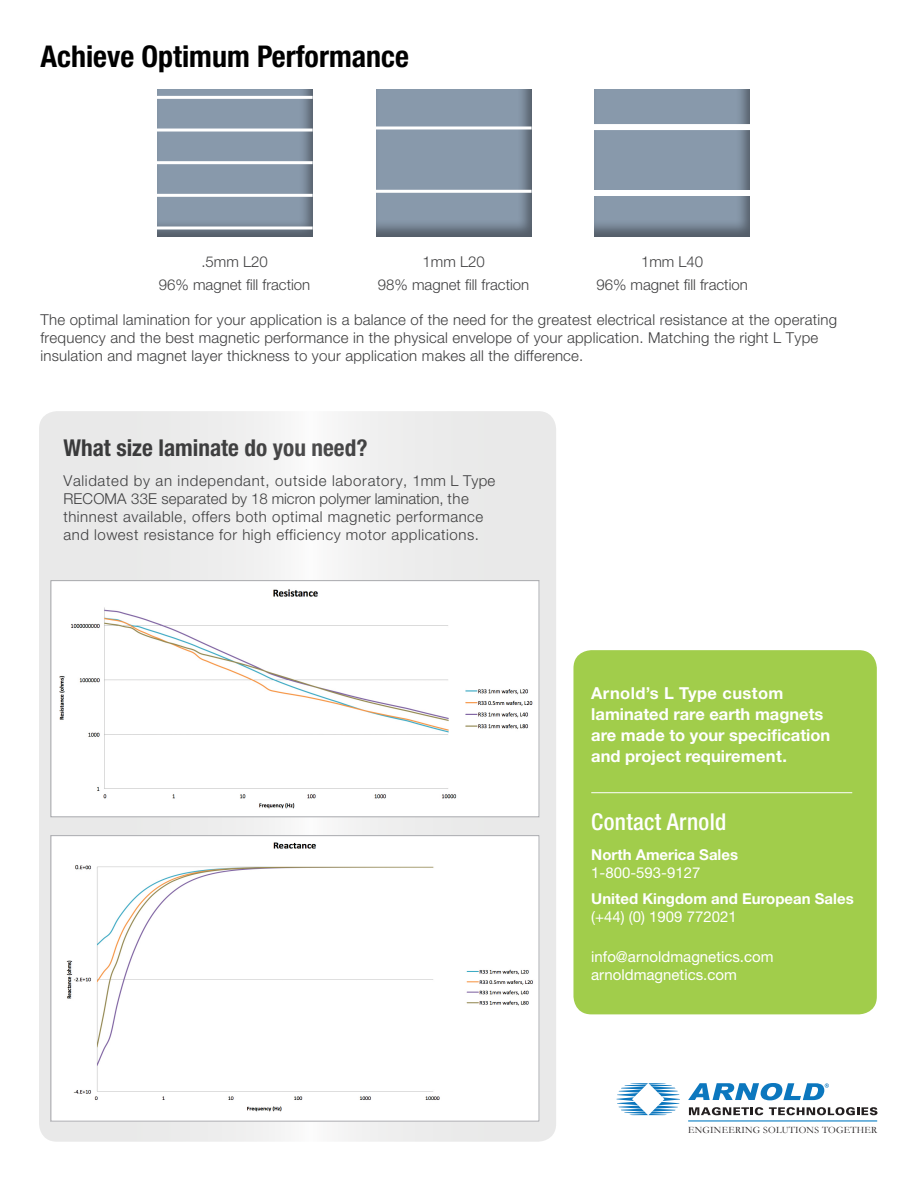
<style>
.page{position:relative;width:918px;height:1188px;background:#fff}
.page>*{position:absolute;margin:0;border:0;box-sizing:border-box;transform-origin:0 0}
.Heading_Level_1{font:700 condensed 30px "Helvetica Neue LT Std";color:#000}
.Heading_Level_1-2{font:700 condensed 23.25px "Helvetica Neue LT Std";color:#404041}
.Heading_Level_1-3{font:500 condensed 23.25px "Helvetica Neue LT Std";letter-spacing:.015em;color:#fff}
.Heading_Level_1-4{font:700 16.5px/21px "Helvetica Neue LT Std";color:#fff}
.Subtitle_-_Italic{font:300 15px/18px "Helvetica Neue LT Std";letter-spacing:.015em;color:#3e3e3f}
.Subtitle_-_Italic-2{font:300 15px/18px "Helvetica Neue LT Std";letter-spacing:.035em;color:#3e3e3f}
.Heading_Level_1-5{font:300 15px "Helvetica Neue LT Std";color:#404041}
.Heading_Level_1-6{font:700 15px/18px "Helvetica Neue LT Std";color:#fff}
.Heading_Level_1-7{font:15px/18px "Helvetica Neue LT Std";color:#fff}
.Heading_Level_1-8{font:9.75px "Garamond";letter-spacing:.025em;color:#231f20}
.s1{font-weight:400}
</style>
<div class="page">
<div style="left:573px;top:650px;width:304px;height:364px;background:#a1cd4b;border-radius:18px"></div>
<svg style="left:688px;top:1083px;width:141px;height:17px"></svg>
<svg style="left:689px;top:1107px;width:74px;height:8px"></svg>
<svg style="left:769px;top:1107px;width:109px;height:8px"></svg>
<hr style="left:688px;top:1120px;width:189px;height:1px;background:#0079c2">
<svg style="left:616px;top:1083px;width:64px;height:32px"></svg>
<svg style="left:39px;top:411px;width:517px;height:731px"></svg>
<img style="left:53px;top:582px;width:484px;height:233px">
<div style="left:51px;top:580px;width:488px;height:237px;border:1px solid #a8a9ad"></div>
<img style="left:53px;top:837px;width:484px;height:282px">
<div style="left:51px;top:835px;width:488px;height:286px;border:1px solid #a8a9ad"></div>
<div style="left:592px;top:88px;width:159px;height:150px;background:#231f20;opacity:.45"></div>
<div style="left:374px;top:88px;width:158px;height:150px;background:#231f20;opacity:.45"></div>
<div style="left:156px;top:88px;width:158px;height:150px;background:#231f20;opacity:.45"></div>
<hr style="left:156px;top:129px;width:157px;height:3px;background:#fff">
<hr style="left:156px;top:161px;width:157px;height:3px;background:#fff">
<hr style="left:156px;top:194px;width:157px;height:3px;background:#fff">
<hr style="left:156px;top:96px;width:157px;height:3px;background:#fff">
<hr style="left:376px;top:126px;width:156px;height:3px;background:#fff">
<hr style="left:359px;top:190px;width:173px;height:3px;background:#fff">
<hr style="left:156px;top:226px;width:157px;height:3px;background:#fff">
<div style="left:584px;top:190px;width:166px;height:6px;background:#fff"></div>
<div style="left:592px;top:124px;width:158px;height:6px;background:#fff"></div>
<hr style="left:591px;top:792px;width:261px;height:1px;background:#fff">
<p class="Heading_Level_1" style="left:40px;top:38px;width:370px">Achieve Optimum Performance</p>
<p class="Heading_Level_1-5" style="left:641px;top:252px;width:64px">1mm L40</p>
<p class="Heading_Level_1-5" style="left:596px;top:276px;width:153px">96% magnet fill fraction</p>
<p class="Subtitle_-_Italic" style="left:40px;top:310px;width:798px">The optimal lamination for your application is a balance of the need for the greatest electrical resistance at the operating frequency and the best magnetic performance in the physical envelope of your application. Matching the right L Type insulation and magnet layer thickness to your application makes all the difference.</p>
<p class="Heading_Level_1-5" style="left:201px;top:252px;width:68px">.5mm L20</p>
<p class="Heading_Level_1-5" style="left:159px;top:276px;width:153px">96% magnet fill fraction</p>
<p class="Heading_Level_1-5" style="left:423px;top:252px;width:64px">1mm L20</p>
<p class="Heading_Level_1-5" style="left:378px;top:276px;width:153px">98% magnet fill fraction</p>
<p class="Heading_Level_1-2" style="left:63px;top:434px;width:306px">What size laminate do you need?</p>
<p class="Subtitle_-_Italic-2" style="left:63px;top:471px;width:433px">Validated by an independant, outside laboratory, 1mm L Type RECOMA 33E separated by 18 micron polymer lamination, the thinnest available, offers both optimal magnetic performance and lowest resistance for high efficiency motor applications.</p>
<p class="Heading_Level_1-4" style="left:591px;top:682px;width:241px">Arnold’s L Type custom laminated rare earth magnets are made to your specification and project requirement.</p>
<p class="Heading_Level_1-3" style="left:591px;top:808px;width:137px">Contact Arnold</p>
<p class="Heading_Level_1-6" style="left:591px;top:846px;width:148px">North America Sales<br><span class="s1">1-800-593-9127</span></p>
<p class="Heading_Level_1-6" style="left:591px;top:890px;width:264px">United Kingdom and European Sales <span class="s1">(+44) (0) 1909 772021</span></p>
<p class="Heading_Level_1-7" style="left:591px;top:948px;width:184px">info@arnoldmagnetics.com arnoldmagnetics.com</p>
<p class="Heading_Level_1-8" style="left:688px;top:1123px;width:191px">ENGINEERING SOLUTIONS TOGETHER</p>
</div>
